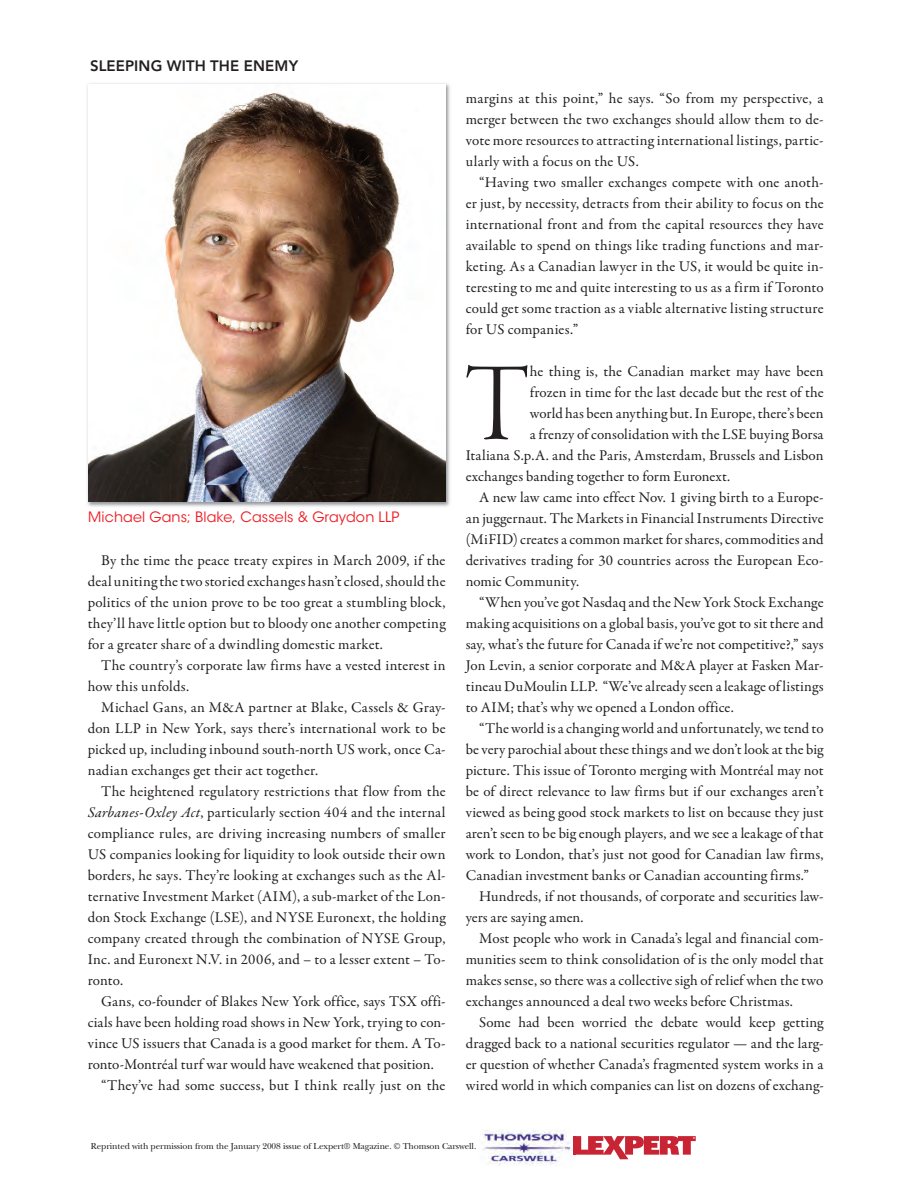
<style>
.page{position:relative;width:918px;height:1188px;background:#fff}
.page>*{position:absolute;margin:0;border:0;box-sizing:border-box;transform-origin:0 0}
.t1{font:114px "Garamond Premr Pro Lt Disp";color:#231f20}
.t2{font:15px/21px "Garamond Premr Pro";letter-spacing:.005em;color:#231f20;text-align:justify}
.t3{font:800 15px "Avenir LT Std";letter-spacing:.01em;color:#231f20}
.t4{font:14.25px "ITC Avant Garde Std";letter-spacing:.01em;color:#ee1d23}
.t5{font:9px "New Baskerville Std";letter-spacing:-.01em;color:#231f20}
.s1{font-style:italic}
</style>
<div class="page">
<img style="left:482px;top:1130px;width:89px;height:36px">
<svg style="left:573px;top:1136px;width:123px;height:23px"></svg>
<img style="left:87px;top:83px;width:363px;height:424px">
<img style="left:88px;top:84px;width:357px;height:418px">
<p class="t3" style="left:90px;top:59px;width:210px">SLEEPING WITH THE ENEMY</p>
<p class="t4" style="left:88px;top:512px;width:313px">Michael Gans; Blake, Cassels &amp; Graydon LLP</p>
<p class="t2" style="left:88px;top:551px;width:359px;text-indent:14px">By the time the peace treaty expires in March 2009, if the deal uniting the two storied exchanges hasn’t closed, should the politics of the union prove to be too great a stumbling block, they’ll have little option but to bloody one another competing for a greater share of a dwindling domestic market.</p>
<p class="t2" style="left:88px;top:656px;width:359px;text-indent:14px">The country’s corporate law firms have a vested interest in how this unfolds.</p>
<p class="t2" style="left:88px;top:698px;width:359px;text-indent:14px">Michael Gans, an M&amp;A partner at Blake, Cassels &amp; Gray&shy;don LLP in New York, says there’s international work to be picked up, including inbound south-north US work, once Ca&shy;nadian exchanges get their act together.</p>
<p class="t2" style="left:88px;top:782px;width:359px;text-indent:14px">The heightened regulatory restrictions that flow from the <span class="s1">Sarbanes-Oxley Act</span>, particularly section 404 and the internal compliance rules, are driving increasing numbers of smaller US companies looking for liquidity to look outside their own borders, he says. They’re looking at exchanges such as the Al&shy;ternative Investment Market (AIM), a sub-market of the Lon&shy;don Stock Exchange (LSE), and NYSE Euronext, the holding company created through the combination of NYSE Group, Inc. and Euronext N.V. in 2006, and – to a lesser extent – To&shy;ronto.</p>
<p class="t2" style="left:101px;top:992px;width:346px">Gans, co-founder of Blakes New York office, says TSX offi-</p>
<p class="t2" style="left:88px;top:1013px;width:359px">cials have been holding road shows in New York, trying to con-</p>
<p class="t2" style="left:88px;top:1034px;width:359px">vince US issuers that Canada is a good market for them. A To-</p>
<p class="t2" style="left:88px;top:1055px;width:348px">ronto-Montréal turf war would have weakened that position.</p>
<p class="t2" style="left:101px;top:1076px;width:346px">“They’ve had some success, but I think really just on the</p>
<p class="t2" style="left:466px;top:89px;width:359px">margins at this point,” he says. “So from my perspective, a merger between the two exchanges should allow them to de&shy;vote more resources to attracting international listings, partic&shy;ularly with a focus on the US.</p>
<p class="t2" style="left:466px;top:173px;width:359px;text-indent:14px">“Having two smaller exchanges compete with one anoth&shy;er just, by necessity, detracts from their ability to focus on the international front and from the capital resources they have available to spend on things like trading functions and mar&shy;keting. As a Canadian lawyer in the US, it would be quite in&shy;teresting to me and quite interesting to us as a firm if Toronto could get some traction as a viable alternative listing structure for US companies.”</p>
<h1 class="t1" style="left:466px;top:333px;width:66px">T</h1>
<p class="t2" style="left:530px;top:362px;width:295px">he thing is, the Canadian market may have been</p>
<p class="t2" style="left:530px;top:383px;width:295px">frozen in time for the last decade but the rest of the</p>
<p class="t2" style="left:530px;top:404px;width:295px">world has been anything but. In Europe, there’s been</p>
<p class="t2" style="left:530px;top:425px;width:295px">a frenzy of consolidation with the LSE buying Borsa</p>
<p class="t2" style="left:466px;top:446px;width:359px">Italiana S.p.A. and the Paris, Amsterdam, Brussels and Lisbon</p>
<p class="t2" style="left:466px;top:467px;width:266px">exchanges banding together to form Euronext.</p>
<p class="t2" style="left:479px;top:488px;width:346px">A new law came into effect Nov. 1 giving birth to a Europe-</p>
<p class="t2" style="left:466px;top:509px;width:359px">an juggernaut. The Markets in Financial Instruments Directive</p>
<p class="t2" style="left:466px;top:530px;width:359px">(MiFID) creates a common market for shares, commodities and</p>
<p class="t2" style="left:466px;top:551px;width:359px">derivatives trading for 30 countries across the European Eco-</p>
<p class="t2" style="left:466px;top:572px;width:115px">nomic Community.</p>
<p class="t2" style="left:479px;top:593px;width:346px">“When you’ve got Nasdaq and the New York Stock Exchange</p>
<p class="t2" style="left:466px;top:614px;width:359px">making acquisitions on a global basis, you’ve got to sit there and</p>
<p class="t2" style="left:466px;top:635px;width:359px">say, what’s the future for Canada if we’re not competitive?,” says</p>
<p class="t2" style="left:466px;top:656px;width:359px">Jon Levin, a senior corporate and M&amp;A player at Fasken Mar-</p>
<p class="t2" style="left:466px;top:677px;width:359px">tineau DuMoulin LLP. “We’ve already seen a leakage of listings</p>
<p class="t2" style="left:466px;top:698px;width:270px">to AIM; that’s why we opened a London office.</p>
<p class="t2" style="left:479px;top:719px;width:346px">“The world is a changing world and unfortunately, we tend to</p>
<p class="t2" style="left:466px;top:740px;width:359px">be very parochial about these things and we don’t look at the big</p>
<p class="t2" style="left:466px;top:761px;width:359px">picture. This issue of Toronto merging with Montréal may not</p>
<p class="t2" style="left:466px;top:782px;width:359px">be of direct relevance to law firms but if our exchanges aren’t</p>
<p class="t2" style="left:466px;top:803px;width:359px">viewed as being good stock markets to list on because they just</p>
<p class="t2" style="left:466px;top:824px;width:359px">aren’t seen to be big enough players, and we see a leakage of that</p>
<p class="t2" style="left:466px;top:845px;width:359px">work to London, that’s just not good for Canadian law firms,</p>
<p class="t2" style="left:466px;top:866px;width:345px">Canadian investment banks or Canadian accounting firms.”</p>
<p class="t2" style="left:479px;top:887px;width:346px">Hundreds, if not thousands, of corporate and securities law-</p>
<p class="t2" style="left:466px;top:908px;width:119px">yers are saying amen.</p>
<p class="t2" style="left:479px;top:929px;width:346px">Most people who work in Canada’s legal and financial com-</p>
<p class="t2" style="left:466px;top:950px;width:359px">munities seem to think consolidation of is the only model that</p>
<p class="t2" style="left:466px;top:971px;width:359px">makes sense, so there was a collective sigh of relief when the two</p>
<p class="t2" style="left:466px;top:992px;width:329px">exchanges announced a deal two weeks before Christmas.</p>
<p class="t2" style="left:479px;top:1013px;width:346px">Some had been worried the debate would keep getting</p>
<p class="t2" style="left:466px;top:1034px;width:359px">dragged back to a national securities regulator — and the larg-</p>
<p class="t2" style="left:466px;top:1055px;width:359px">er question of whether Canada’s fragmented system works in a</p>
<p class="t2" style="left:466px;top:1076px;width:359px">wired world in which companies can list on dozens of exchang-</p>
<p class="t5" style="left:91px;top:1143px;width:387px">Reprinted with permission from the January 2008 issue of Lexpert® Magazine. © Thomson Carswell.</p>
</div>
